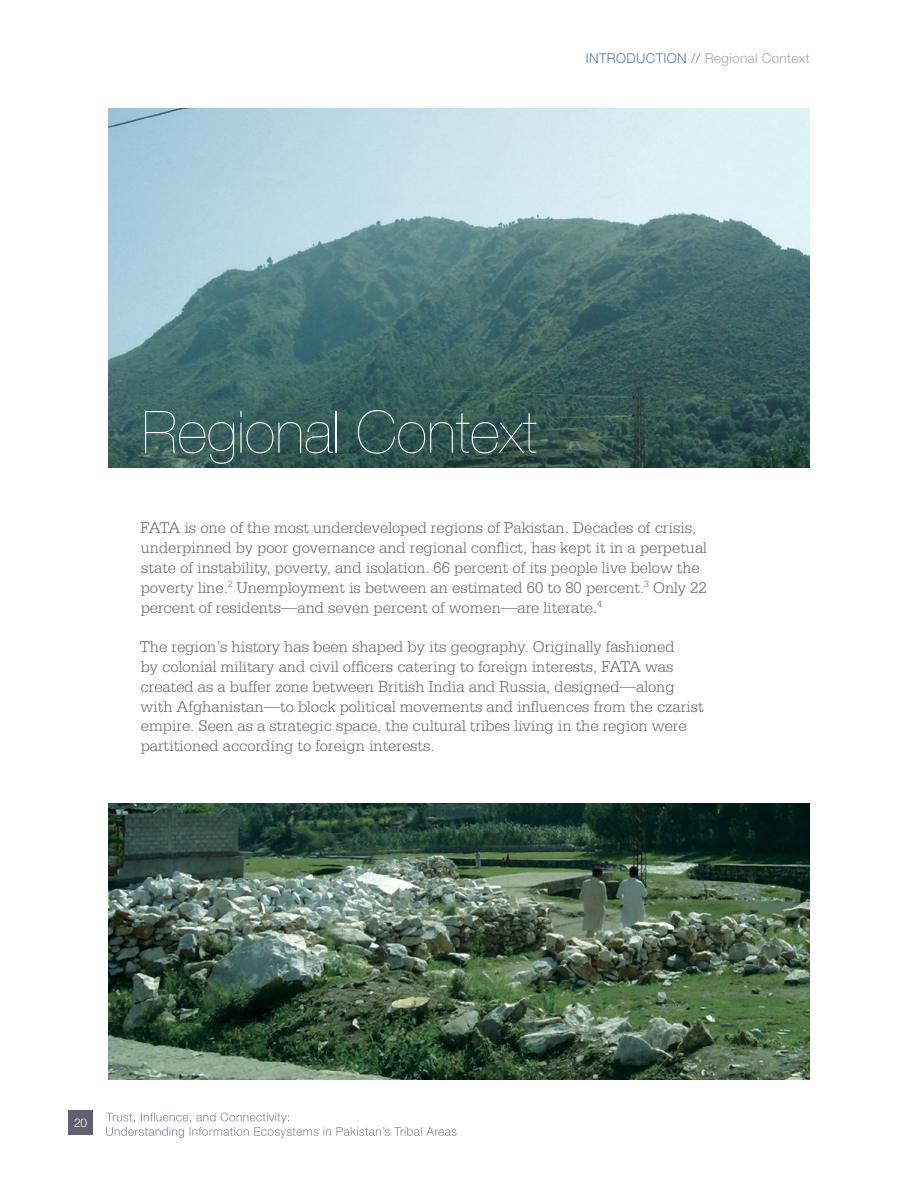
<style>
.page{position:relative;width:918px;height:1188px;background:#fff}
.page>*{position:absolute;margin:0;border:0;box-sizing:border-box;transform-origin:0 0}
.t1{font:200 58.5px "Helvetica Neue";color:#fff}
.t2{font:300 16.5px/19.8px "Serifa";color:#615f70}
.t3{font:300 13.5px "Helvetica Neue";letter-spacing:.025em;color:#a2a6b9}
.t4{font:300 12px "Helvetica Neue";color:#fff}
.s1{color:#597da4}
</style>
<div class="page">
<img style="left:108px;top:108px;width:702px;height:360px">
<img style="left:108px;top:803px;width:702px;height:277px">
<svg style="left:106px;top:1113px;width:351px;height:25px"></svg>
<div style="left:68px;top:1110px;width:25px;height:24px;background:#615f70"></div>
<p class="t3" style="left:586px;top:47px;width:225px"><span class="s1">INTRODUCTION //</span> Regional Context</p>
<h1 class="t1" style="left:142px;top:387px;width:397px">Regional Context</h1>
<p class="t2" style="left:141px;top:518px;width:568px">FATA is one of the most underdeveloped regions of Pakistan. Decades of crisis, underpinned by poor governance and regional conflict, has kept it in a perpetual state of instability, poverty, and isolation. 66 percent of its people live below the poverty line.<sup>2</sup> Unemployment is between an estimated 60 to 80 percent.<sup>3</sup> Only 22 percent of residents—and seven percent of women—are literate.<sup>4</sup></p>
<p class="t2" style="left:140px;top:637px;width:565px">The region’s history has been shaped by its geography. Originally fashioned<br>by colonial military and civil officers catering to foreign interests, FATA was created as a buffer zone between British India and Russia, designed—along with Afghanistan—to block political movements and influences from the czarist empire. Seen as a strategic space, the cultural tribes living in the region were partitioned according to foreign interests.</p>
<p class="t4" style="left:74px;top:1113px;width:15px">20</p>
</div>
